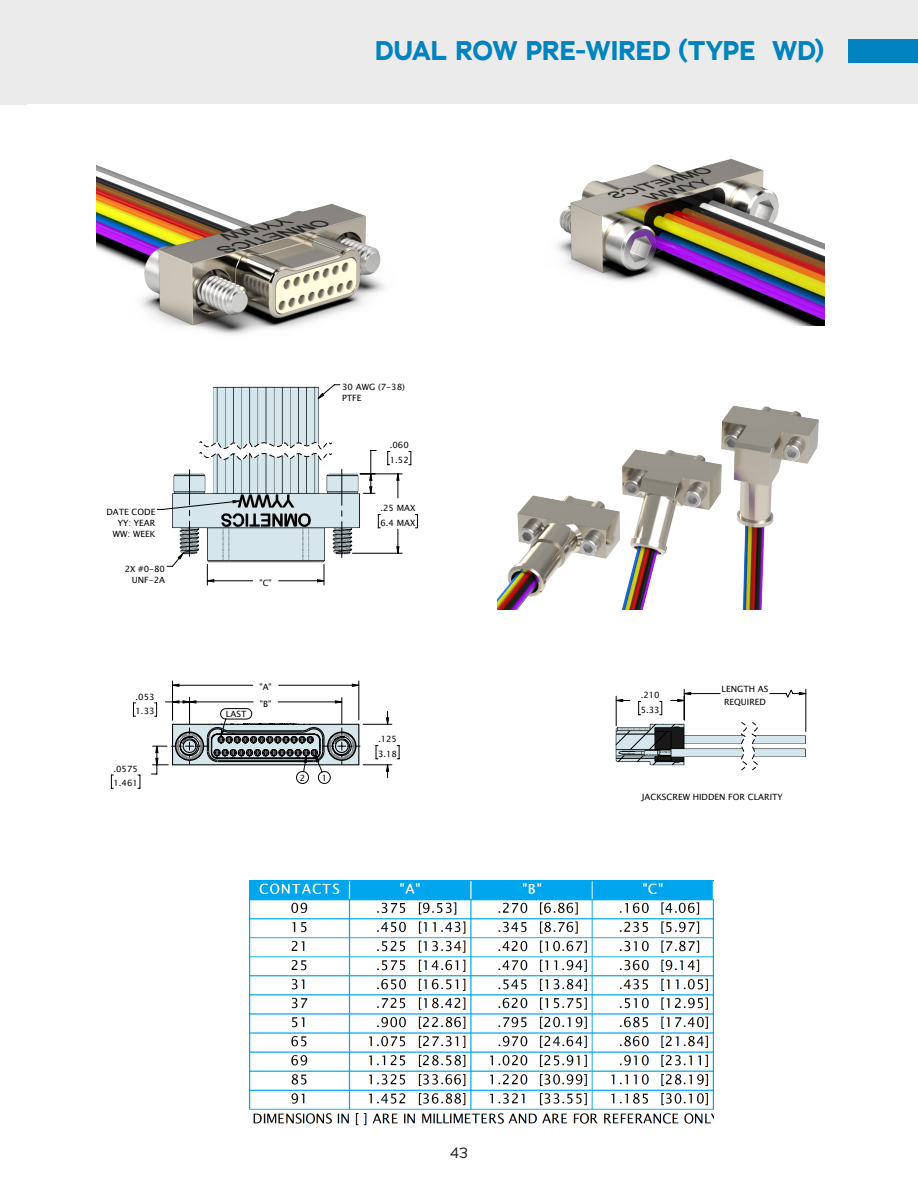
<style>
.page{position:relative;width:918px;height:1188px;background:#fff}
.page>*{position:absolute;margin:0;border:0;box-sizing:border-box;transform-origin:0 0}
.t1{font:700 27px "Adrianna";letter-spacing:-.02em;color:#0083bf}
.t2{font:15px "Adrianna";color:#231f20}
.t3{font:8.55px/14.5px "Lucida Sans Unicode";color:#000}
</style>
<div class="page">
<div style="left:0;top:0;width:918px;height:104px;background:#ecebec"></div>
<div style="left:848px;top:40px;width:70px;height:23px;background:#0083bf"></div>
<img style="left:249px;top:880px;width:464px;height:246px">
<svg style="left:157px;top:393px;width:261px;height:174px"></svg>
<svg style="left:111px;top:680px;width:696px;height:109px"></svg>
<svg style="left:178px;top:394px;width:221px;height:290px"></svg>
<svg style="left:156px;top:684px;width:650px;height:87px"></svg>
<svg style="left:171px;top:723px;width:189px;height:43px;background:#7e868a"></svg>
<svg style="left:615px;top:723px;width:61px;height:43px;background:#868e91"></svg>
<img style="left:96px;top:165px;width:288px;height:228px">
<img style="left:556px;top:158px;width:268px;height:168px">
<img style="left:498px;top:405px;width:321px;height:204px">
<p class="t1" style="left:375px;top:33px;width:451px">DUAL ROW PRE-WIRED (TYPE WD)</p>
<p class="t3" style="left:106px;top:506px;width:51px;line-height:10.9px;text-align:right">DATE CODE<br>YY: YEAR<br>WW: WEEK</p>
<p class="t3" style="left:125px;top:563px;width:42px;line-height:10.9px;text-align:right">2X #0-80<br>UNF-2A</p>
<p class="t3" style="left:136px;top:690px;width:21px">.053<br>1.33</p>
<p class="t3" style="left:113px;top:762px;width:26px">.0575<br>1.461</p>
<p class="t3" style="left:259px;top:575px;width:14px">"C"</p>
<p class="t3" style="left:342px;top:382px;width:64px;line-height:10.9px">30 AWG (7-38)<br>PTFE</p>
<p class="t3" style="left:390px;top:438px;width:21px">.060<br>1.52</p>
<p class="t3" style="left:380px;top:501px;width:37px">.25 MAX<br>6.4 MAX</p>
<p class="t3" style="left:226px;top:707px;width:22px">LAST</p>
<p class="t3" style="left:259px;top:679px;width:14px;line-height:16.6px">"A" "B"</p>
<p class="t3" style="left:300px;top:771px;width:7px">2</p>
<p class="t3" style="left:322px;top:771px;width:7px">1</p>
<p class="t3" style="left:378px;top:732px;width:21px">.125<br>3.18</p>
<p class="t3" style="left:641px;top:688px;width:21px">.210<br>5.33</p>
<p class="t3" style="left:722px;top:682px;width:48px;line-height:13.2px">LENGTH AS<br>REQUIRED</p>
<p class="t3" style="left:642px;top:790px;width:143px">JACKSCREW HIDDEN FOR CLARITY</p>
<h2 class="t2" style="left:450px;top:1143px;width:19px">43</h2>
</div>
